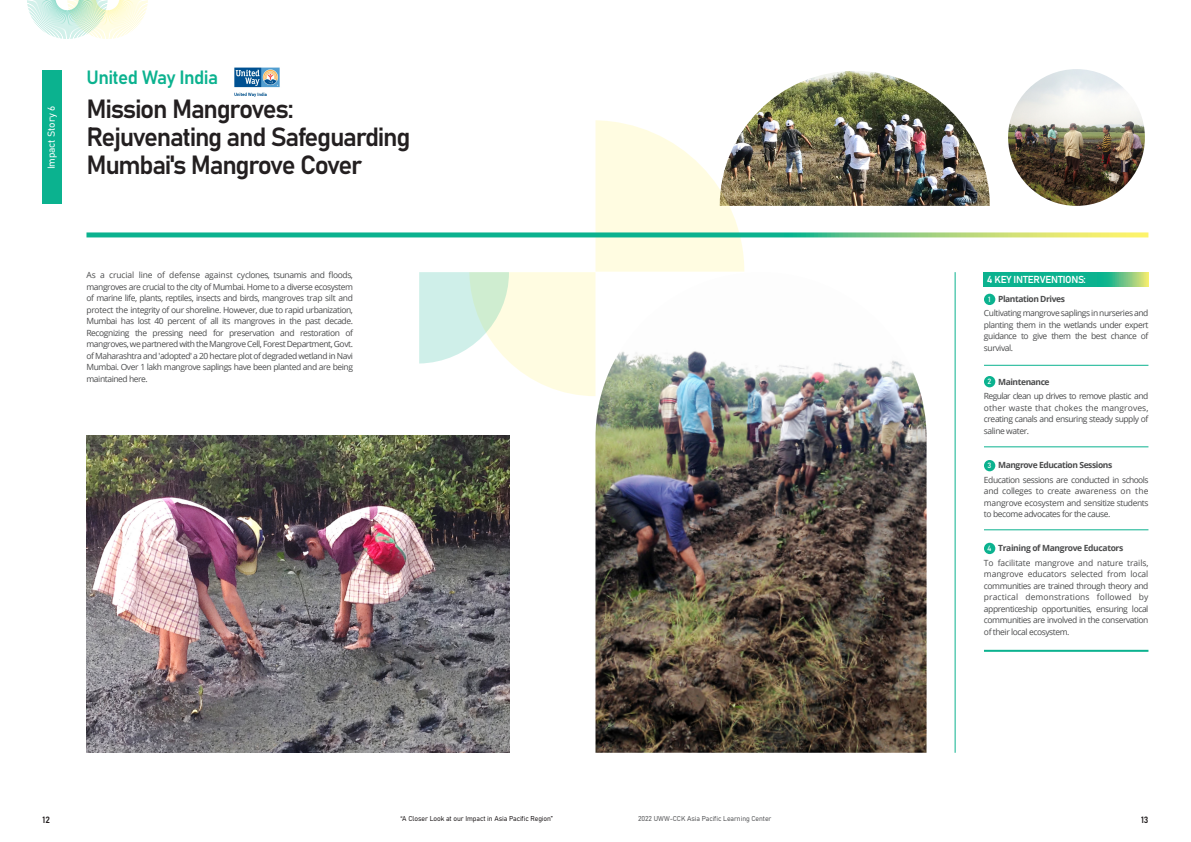
<style>
.page{position:relative;width:1191px;height:842px;background:#fff}
.page>*{position:absolute;margin:0;border:0;box-sizing:border-box;transform-origin:0 0}
._0제목{font:26px "Bahnschrift";letter-spacing:-.05em;color:#231f20}
.나라{font:19px "Bahnschrift";letter-spacing:-.03em;color:#0bb28f}
.팁10{font:10px "Bahnschrift";letter-spacing:-.03em;color:#fff}
.팁10-2{font:10px "Bahnschrift";letter-spacing:-.01em;color:#fff}
.t1{font:9px "Bahnschrift";color:#231f20}
.본문8_5{font:8.5px/11.5px "Open Sans";letter-spacing:-.05em;color:#4b4c4d;text-align:justify}
.본문8_5-2{font:700 8.5px "Open Sans";letter-spacing:-.05em;color:#4b4c4d}
.t2{font:7.5px "Bahnschrift";color:#fff}
.t3{font:7px "Bahnschrift";letter-spacing:-.01em;color:#231f20}
.t4{font:7px "Bahnschrift";letter-spacing:-.01em;color:#57585a}
</style>
<div class="page">
<svg style="left:27px;top:0;width:121px;height:39px"></svg>
<img style="left:1008px;top:69px;width:136px;height:137px;border-radius:68px">
<hr style="left:955px;top:272px;width:1px;height:481px;background:#0bb28f">
<hr style="left:984px;top:650px;width:164px;height:2px;background:#0bb28f">
<svg style="left:984px;top:272px;width:164px;height:14px;background:#28b88b"></svg>
<div style="left:984px;top:294px;width:11px;height:11px;background:#0bb28f;border-radius:50%"></div>
<div style="left:984px;top:376px;width:11px;height:11px;background:#0bb28f;border-radius:50%"></div>
<div style="left:43px;top:71px;width:19px;height:133px;background:#0bb28f"></div>
<img style="left:86px;top:436px;width:423px;height:317px">
<hr style="left:984px;top:365px;width:164px;height:1px;background:#0bb28f">
<hr style="left:984px;top:447px;width:164px;height:1px;background:#0bb28f">
<hr style="left:984px;top:530px;width:164px;height:1px;background:#0bb28f">
<img style="left:744px;top:71px;width:245px;height:135px">
<svg style="left:419px;top:120px;width:325px;height:276px"></svg>
<img style="left:595px;top:272px;width:331px;height:481px">
<svg style="left:86px;top:232px;width:1062px;height:5px;background:#52c493"></svg>
<img style="left:234px;top:67px;width:46px;height:30px">
<div style="left:984px;top:460px;width:11px;height:11px;background:#0bb28f;border-radius:50%"></div>
<div style="left:984px;top:543px;width:11px;height:11px;background:#0bb28f;border-radius:50%"></div>
<p class="나라" style="left:86px;top:63px;width:133px">United Way India</p>
<p class="팁10-2" style="left:44px;top:169px;width:65px;rotate:-90deg">Impact Story 6</p>
<p class="_0제목" style="left:86px;top:89px;width:209px">Mission Mangroves:</p>
<p class="_0제목" style="left:86px;top:117px;width:325px">Rejuvenating and Safeguarding</p>
<p class="_0제목" style="left:86px;top:145px;width:277px">Mumbai's Mangrove Cover</p>
<p class="본문8_5" style="left:86px;top:269px;width:268px">As a crucial line of defense against cyclones, tsunamis and floods, mangroves are crucial to the city of Mumbai. Home to a diverse ecosystem of marine life, plants, reptiles, insects and birds, mangroves trap silt and protect the integrity of our shoreline. However, due to rapid urbanization, Mumbai has lost 40 percent of all its mangroves in the past decade.<br>Recognizing the pressing need for preservation and restoration of mangroves, we partnered with the Mangrove Cell, Forest Department, Govt. of Maharashtra and 'adopted' a 20 hectare plot of degraded wetland in Navi Mumbai. Over 1 lakh mangrove saplings have been planted and are being maintained here.</p>
<p class="팁10" style="left:986px;top:272px;width:101px">4 KEY INTERVENTIONS:</p>
<p class="본문8_5-2" style="left:998px;top:293px;width:68px">Plantation Drives</p>
<p class="본문8_5" style="left:984px;top:307px;width:166px">Cultivating mangrove saplings in nurseries and planting them in the wetlands under expert guidance to give them the best chance of survival.</p>
<p class="본문8_5-2" style="left:998px;top:376px;width:53px">Maintenance</p>
<p class="본문8_5" style="left:984px;top:390px;width:166px">Regular clean up drives to remove plastic and other waste that chokes the mangroves, creating canals and ensuring steady supply of saline water.</p>
<p class="본문8_5-2" style="left:998px;top:459px;width:116px">Mangrove Education Sessions</p>
<p class="본문8_5" style="left:984px;top:473px;width:166px">Education sessions are conducted in schools and colleges to create awareness on the mangrove ecosystem and sensitize students to become advocates for the cause.</p>
<p class="본문8_5-2" style="left:998px;top:542px;width:127px">Training of Mangrove Educators</p>
<p class="본문8_5" style="left:984px;top:556px;width:166px">To facilitate mangrove and nature trails, mangrove educators selected from local communities are trained through theory and practical demonstrations followed by apprenticeship opportunities, ensuring local communities are involved in the conservation of their local ecosystem.</p>
<p class="t2" style="left:988px;top:294px;width:4px">1</p>
<p class="t2" style="left:987px;top:376px;width:5px">2</p>
<p class="t2" style="left:987px;top:460px;width:5px">3</p>
<p class="t2" style="left:987px;top:543px;width:6px">4</p>
<p class="t1" style="left:43px;top:813px;width:9px">12</p>
<p class="t3" style="left:400px;top:814px;width:154px">“A Closer Look at our Impact in Asia Pacific Region”</p>
<p class="t4" style="left:638px;top:814px;width:135px">2022 UWW-CCK Asia Pacific Learning Center</p>
<p class="t1" style="left:1141px;top:813px;width:9px">13</p>
</div>
